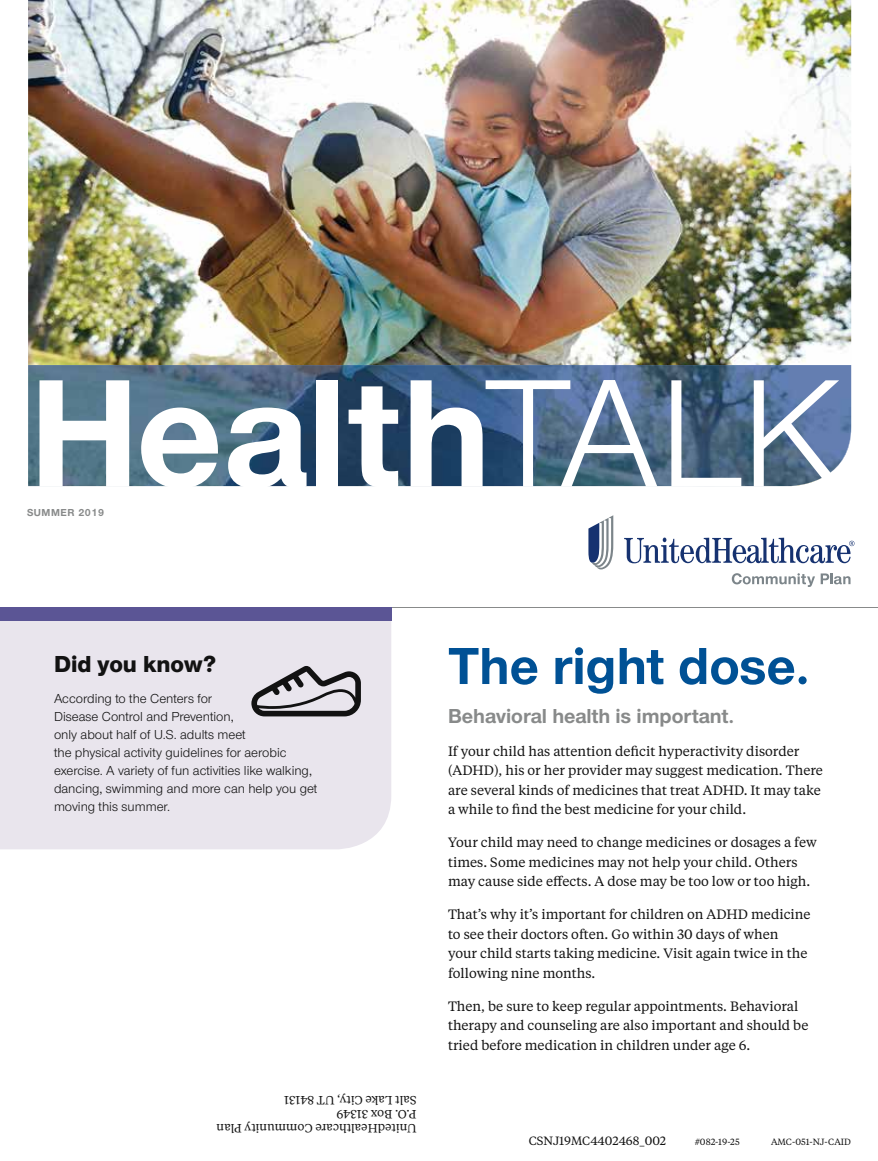
<style>
.page{position:relative;width:878px;height:1161px;background:#fff}
.page>*{position:absolute;margin:0;border:0;box-sizing:border-box;transform-origin:0 0}
.t1{font:700 159.3px "UHC Sans";color:#fff}
.t2{font:700 54px "UHC Sans";color:#005195}
.t3{font:800 24px "UHC Sans";color:#121212}
.t4{font:700 21px "UHC Sans";color:#888a8a}
.t5{font:13.5px/19.5px "UHC Serif Text";color:#121212}
.t6{font:13.5px/18px "UHC Sans";color:#121212}
.t7{font:12px/14.2px "UHC Serif Text";color:#121212}
.t8{font:700 10.5px "UHC Sans";letter-spacing:.05em;color:#888a8a}
.t9{font:9px "UHC Serif Text";color:#121212}
.s1{font-weight:400}
</style>
<div class="page">
<hr style="left:0;top:607px;width:878px;height:1px;background:#888a8a">
<img style="left:28px;top:0;width:823px;height:365px">
<img style="left:28px;top:365px;width:823px;height:121px">
<svg style="left:624px;top:538px;width:230px;height:25px"></svg>
<svg style="left:588px;top:515px;width:25px;height:55px"></svg>
<svg style="left:731px;top:573px;width:119px;height:14px"></svg>
<div style="left:0;top:621px;width:391px;height:228px;background:#e9e5ed"></div>
<div style="left:0;top:607px;width:391px;height:14px;background:#5b5595"></div>
<svg style="left:251px;top:666px;width:110px;height:50px;background:#9f9ca1"></svg>
<h1 class="t1" style="left:29px;top:326px;width:813px">Health<span class="s1">TALK</span></h1>
<p class="t8" style="left:27px;top:505px;width:79px">SUMMER 2019</p>
<h3 class="t3" style="left:54px;top:647px;width:163px">Did you know?</h3>
<p class="t6" style="left:54px;top:689px;width:265px">According to the Centers for<br>Disease Control and Prevention,<br>only about half of U.S. adults meet<br>the physical activity guidelines for aerobic exercise. A variety of fun activities like walking, dancing, swimming and more can help you get moving this summer.</p>
<p class="t7" style="left:416px;top:1136px;width:201px;rotate:-180deg">UnitedHealthcare Community Plan<br>P.O. Box 31349<br>Salt Lake City, UT 84131</p>
<h2 class="t2" style="left:448px;top:630px;width:363px">The right dose.</h2>
<h3 class="t4" style="left:448px;top:702px;width:288px">Behavioral health is important.</h3>
<p class="t5" style="left:448px;top:741px;width:376px">If your child has attention deficit hyperactivity disorder (ADHD), his or her provider may suggest medication. There are several kinds of medicines that treat ADHD. It may take a while to find the best medicine for your child.</p>
<p class="t5" style="left:448px;top:832px;width:370px">Your child may need to change medicines or dosages a few times. Some medicines may not help your child. Others may cause side effects. A dose may be too low or too high.</p>
<p class="t5" style="left:448px;top:904px;width:364px">That’s why it’s important for children on ADHD medicine to see their doctors often. Go within 30 days of when your child starts taking medicine. Visit again twice in the following nine months.</p>
<p class="t5" style="left:448px;top:996px;width:362px">Then, be sure to keep regular appointments. Behavioral therapy and counseling are also important and should be tried before medication in children under age 6.</p>
<p class="t7" style="left:528px;top:1134px;width:139px">CSNJ19MC4402468_002</p>
<p class="t9" style="left:694px;top:1135px;width:46px">#082-19-25</p>
<p class="t9" style="left:771px;top:1135px;width:81px">AMC-051-NJ-CAID</p>
</div>
